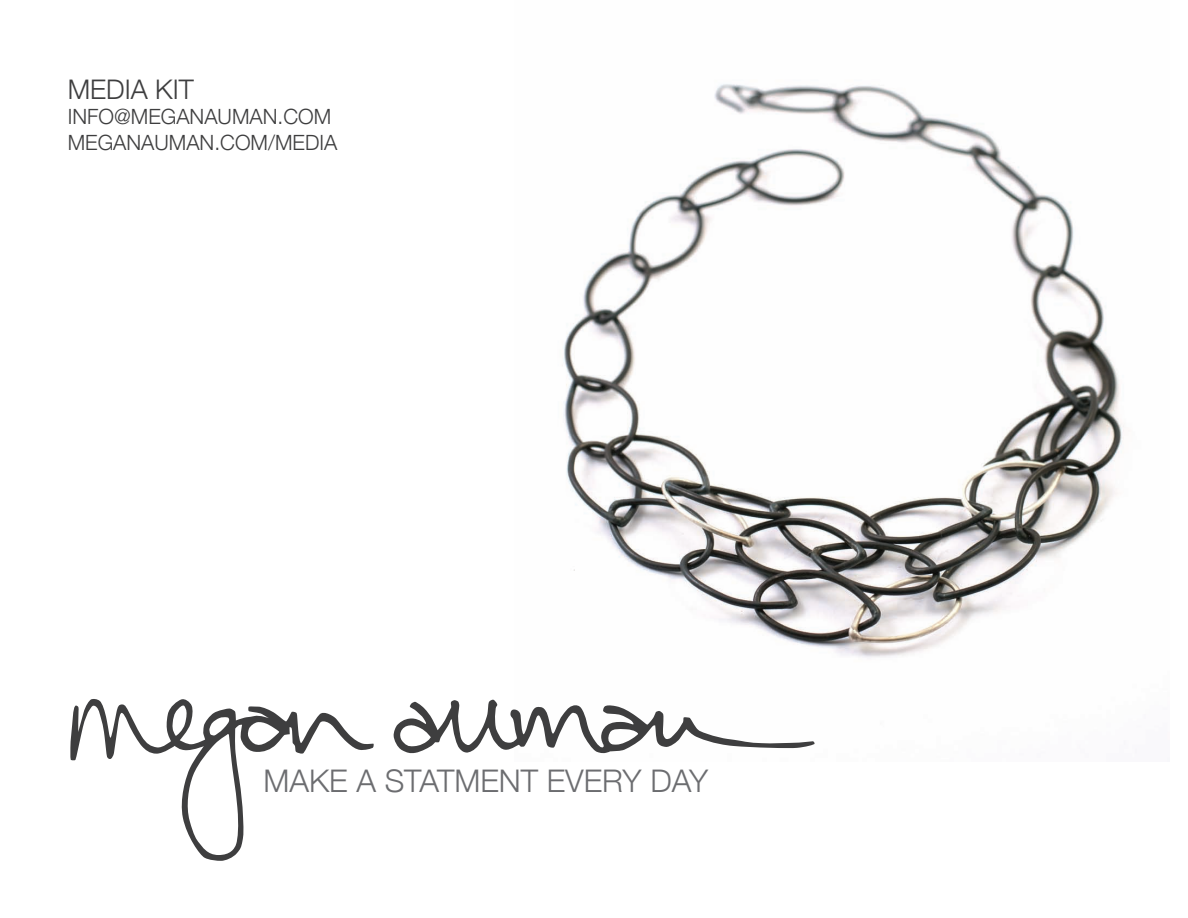
<style>
.page{position:relative;width:1188px;height:918px;background:#fff}
.page>*{position:absolute;margin:0;border:0;box-sizing:border-box;transform-origin:0 0}
.t1{font:300 31.2px "Helvetica Neue";color:#6c6d70}
.t2{font:300 27px "Helvetica Neue";color:#3e3e3f}
.t3{font:300 21px/25.2px "Helvetica Neue";color:#3e3e3f}
</style>
<div class="page">
<img style="left:563px;top:84px;width:561px;height:574px">
<svg style="left:70px;top:699px;width:304px;height:162px"></svg>
<svg style="left:393px;top:700px;width:422px;height:54px"></svg>
<p class="t2" style="left:68px;top:73px;width:128px">MEDIA KIT</p>
<p class="t3" style="left:68px;top:104px;width:271px">INFO@MEGANAUMAN.COM<br>MEGANAUMAN.COM/MEDIA</p>
<h1 class="t1" style="left:263px;top:762px;width:446px">MAKE A STATMENT EVERY DAY</h1>
</div>
